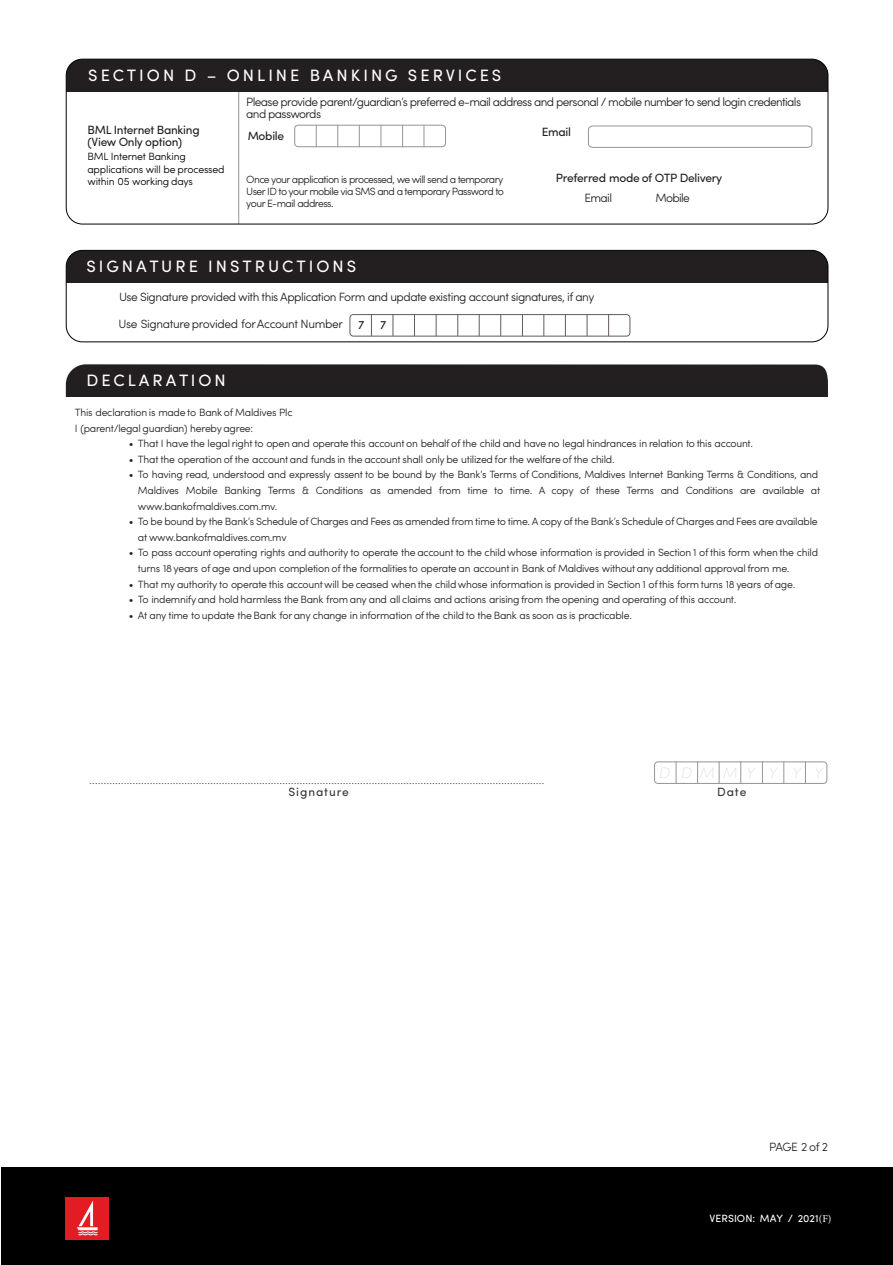
<style>
.page{position:relative;width:893px;height:1265px;background:#fff}
.page>*{position:absolute;margin:0;border:0;box-sizing:border-box;transform-origin:0 0}
.t1{font:16.5px "Sofia Pro";letter-spacing:.18em;color:#fff}
.t2{font:300 12px/12px "Sofia Pro";letter-spacing:-.055em;color:#231f20}
.t3{font:12px/12px "Sofia Pro";letter-spacing:-.025em;color:#231f20}
.t4{font:300 12px "Sofia Pro";letter-spacing:-.03em;color:#231f20}
.t5{font:12px "Sofia Pro";letter-spacing:.075em;color:#383336}
.t6{font:300 10.5px/15.6px "Sofia Pro";letter-spacing:-.025em;color:#231f20}
.t7{font:300 10.5px/12px "Sofia Pro";letter-spacing:-.015em;color:#000}
.t8{font:10.5px "Sofia Pro";color:#fff}
.s1{font-family:"Minion Pro"}
</style>
<div class="page">
<hr style="left:238px;top:90px;width:1px;height:134px;background:#939597">
<div style="left:66px;top:59px;width:762px;height:33px;background:#231f20"></div>
<div style="left:66px;top:59px;width:762px;height:165px;border:1px solid #000;border-radius:16px"></div>
<div style="left:294px;top:125px;width:152px;height:22px;border:1px solid #939597;border-radius:3px"></div>
<svg style="left:316px;top:125px;width:1px;height:22px"></svg>
<svg style="left:337px;top:125px;width:1px;height:22px"></svg>
<svg style="left:359px;top:125px;width:1px;height:22px"></svg>
<svg style="left:380px;top:125px;width:1px;height:22px"></svg>
<svg style="left:402px;top:125px;width:1px;height:22px"></svg>
<svg style="left:423px;top:125px;width:1px;height:22px"></svg>
<svg style="left:588px;top:125px;width:224px;height:23px"></svg>
<div style="left:66px;top:250px;width:762px;height:33px;background:#231f20"></div>
<div style="left:66px;top:250px;width:762px;height:92px;border:1px solid #000;border-radius:16px"></div>
<div style="left:349px;top:314px;width:281px;height:22px;border:1px solid #645b5b;border-radius:3px"></div>
<svg style="left:371px;top:315px;width:1px;height:21px"></svg>
<svg style="left:392px;top:315px;width:1px;height:21px"></svg>
<svg style="left:414px;top:315px;width:1px;height:21px"></svg>
<svg style="left:436px;top:315px;width:1px;height:21px"></svg>
<svg style="left:457px;top:315px;width:1px;height:21px"></svg>
<svg style="left:479px;top:315px;width:1px;height:21px"></svg>
<svg style="left:500px;top:315px;width:1px;height:21px"></svg>
<svg style="left:522px;top:315px;width:1px;height:21px"></svg>
<svg style="left:543px;top:315px;width:1px;height:21px"></svg>
<svg style="left:565px;top:315px;width:1px;height:21px"></svg>
<svg style="left:586px;top:315px;width:1px;height:21px"></svg>
<svg style="left:608px;top:315px;width:1px;height:21px"></svg>
<div style="left:1px;top:1167px;width:891px;height:97px;background:#000"></div>
<div style="left:66px;top:1196px;width:43px;height:43px;background:#e31b23"></div>
<svg style="left:77px;top:1201px;width:21px;height:34px"></svg>
<div style="left:654px;top:761px;width:173px;height:22px;border:1px solid #939597;border-radius:3px"></div>
<svg style="left:675px;top:762px;width:1px;height:21px"></svg>
<svg style="left:697px;top:762px;width:1px;height:21px"></svg>
<svg style="left:718px;top:762px;width:1px;height:21px"></svg>
<svg style="left:740px;top:762px;width:1px;height:21px"></svg>
<svg style="left:762px;top:762px;width:1px;height:21px"></svg>
<svg style="left:783px;top:762px;width:1px;height:21px"></svg>
<svg style="left:805px;top:762px;width:1px;height:21px"></svg>
<div style="left:66px;top:364px;width:762px;height:33px;background:#231f20"></div>
<svg style="left:90px;top:783px;width:454px;height:1px"></svg>
<h1 class="t1" style="left:88px;top:68px;width:414px">SECTION D – ONLINE BANKING SERVICES</h1>
<p class="t3" style="left:88px;top:125px;width:114px">BML Internet Banking (View Only option)</p>
<p class="t7" style="left:87px;top:152px;width:139px">BML Internet Banking applications will be processed within 05 working days</p>
<p class="t2" style="left:246px;top:97px;width:556px">Please provide parent/guardian’s preferred e-mail address and personal / mobile number to send login credentials and passwords</p>
<p class="t3" style="left:248px;top:131px;width:38px">Mobile</p>
<p class="t3" style="left:542px;top:127px;width:31px">Email</p>
<p class="t6" style="left:246px;top:174px;width:259px;line-height:12px;text-align:justify">Once your application is processed, we will send a temporary User ID to your mobile via SMS and a temporary Password to your E-mail address.</p>
<p class="t3" style="left:556px;top:173px;width:168px">Preferred mode of OTP Delivery</p>
<p class="t2" style="left:584px;top:193px;width:29px">Email</p>
<p class="t2" style="left:655px;top:193px;width:36px">Mobile</p>
<h1 class="t1" style="left:86px;top:260px;width:271px">SIGNATURE INSTRUCTIONS</h1>
<p class="t2" style="left:119px;top:292px;width:477px">Use Signature provided with this Application Form and update existing account signatures, if any</p>
<p class="t4" style="left:118px;top:319px;width:226px">Use Signature provided forAccount Number</p>
<p class="t3" style="left:358px;top:320px;width:8px">7</p>
<p class="t3" style="left:380px;top:320px;width:8px">7</p>
<h1 class="t1" style="left:87px;top:374px;width:141px">DECLARATION</h1>
<p class="t6" style="left:75px;top:405px;width:219px">This declaration is made to Bank of Maldives Plc<br>I (parent/legal guardian) hereby agree:</p>
<p class="t6" style="left:129px;top:436px;width:625px">• That I have the legal right to open and operate this account on behalf of the child and have no legal hindrances in relation to this account.</p>
<p class="t6" style="left:129px;top:452px;width:487px">• That the operation of the account and funds in the account shall only be utilized for the welfare of the child.</p>
<p class="t6" style="left:138px;top:468px;width:684px;text-indent:-9px">• To having read, understood and expressly assent to be bound by the Bank’s Terms of Conditions, Maldives Internet Banking Terms &amp; Conditions, and<br>Maldives Mobile Banking Terms &amp; Conditions as amended from time to time. A copy of these Terms and Conditions are available at www.bankofmaldives.com.mv.</p>
<p class="t6" style="left:138px;top:514px;width:681px;text-indent:-9px">• To be bound by the Bank’s Schedule of Charges and Fees as amended from time to time. A copy of the Bank’s Schedule of Charges and Fees are available at www.bankofmaldives.com.mv</p>
<p class="t6" style="left:138px;top:546px;width:681px;text-indent:-9px">• To pass account operating rights and authority to operate the account to the child whose information is provided in Section 1 of this form when the child turns 18 years of age and upon completion of the formalities to operate an account in Bank of Maldives without any additional approval from me.</p>
<p class="t6" style="left:129px;top:577px;width:668px">• That my authority to operate this accountwill be ceased when the child whose information is provided in Section 1 of this form turns 18 years of age.</p>
<p class="t6" style="left:129px;top:592px;width:609px">• To indemnify and hold harmless the Bank from any and all claims and actions arising from the opening and operating of this account.</p>
<p class="t6" style="left:129px;top:608px;width:504px">• At any time to update the Bank for any change in information of the child to the Bank as soon as is practicable.</p>
<p class="t5" style="left:288px;top:787px;width:62px">Signature</p>
<p class="t5" style="left:717px;top:787px;width:31px">Date</p>
<p class="t2" style="left:769px;top:1141px;width:61px">PAGE 2 of 2</p>
<p class="t8" style="left:709px;top:1214px;width:123px">VERSION: MAY / 2021<span class="s1">(F)</span></p>
</div>
